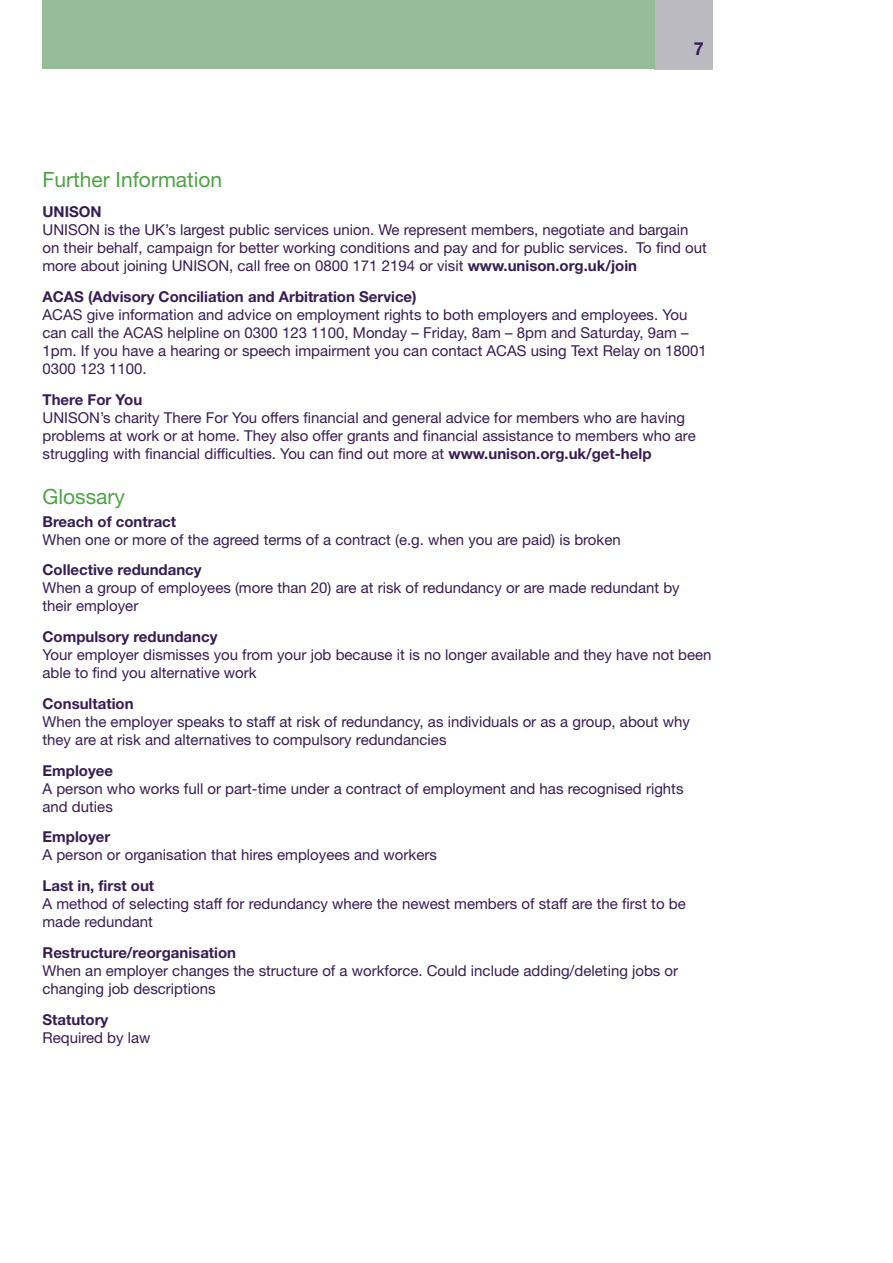
<style>
.page{position:relative;width:893px;height:1263px;background:#fff}
.page>*{position:absolute;margin:0;border:0;box-sizing:border-box;transform-origin:0 0}
.t1{font:21px "Helvetica Neue";color:#4da346}
.t2{font:700 18px "Helvetica Neue";color:#371c53}
.t3{font:15px/18px "Helvetica Neue";color:#371c53}
.t4{font:700 15px "Helvetica Neue";color:#371c53}
.s1{font-weight:700}
</style>
<div class="page">
<div style="left:654px;top:0;width:58px;height:69px;background:#babac0"></div>
<div style="left:43px;top:0;width:612px;height:69px;background:#95be98"></div>
<p class="t2" style="left:694px;top:38px;width:12px">7</p>
<h1 class="t1" style="left:43px;top:167px;width:181px">Further Information</h1>
<p class="t4" style="left:43px;top:203px;width:61px">UNISON</p>
<p class="t3" style="left:43px;top:221px;width:666px">UNISON is the UK’s largest public services union. We represent members, negotiate and bargain on their behalf, campaign for better working conditions and pay and for public services. To find out more about joining UNISON, call free on 0800 171 2194 or visit <span class="s1">www.unison.org.uk/join</span></p>
<p class="t4" style="left:43px;top:288px;width:376px">ACAS (Advisory Conciliation and Arbitration Service)</p>
<p class="t3" style="left:43px;top:306px;width:666px">ACAS give information and advice on employment rights to both employers and employees. You can call the ACAS helpline on 0300 123 1100, Monday – Friday, 8am – 8pm and Saturday, 9am – 1pm. If you have a hearing or speech impairment you can contact ACAS using Text Relay on 18001<br>0300 123 1100.</p>
<p class="t4" style="left:43px;top:390px;width:101px">There For You</p>
<p class="t3" style="left:43px;top:408px;width:655px">UNISON’s charity There For You offers financial and general advice for members who are having problems at work or at home. They also offer grants and financial assistance to members who are struggling with financial difficulties. You can find out more at <span class="s1">www.unison.org.uk/get-help</span></p>
<h1 class="t1" style="left:43px;top:484px;width:84px">Glossary</h1>
<p class="t4" style="left:43px;top:512px;width:135px">Breach of contract</p>
<p class="t3" style="left:43px;top:530px;width:580px">When one or more of the agreed terms of a contract (e.g. when you are paid) is broken</p>
<p class="t4" style="left:43px;top:561px;width:161px">Collective redundancy</p>
<p class="t3" style="left:43px;top:579px;width:639px">When a group of employees (more than 20) are at risk of redundancy or are made redundant by their employer</p>
<p class="t4" style="left:43px;top:627px;width:177px">Compulsory redundancy</p>
<p class="t3" style="left:43px;top:645px;width:671px">Your employer dismisses you from your job because it is no longer available and they have not been able to find you alternative work</p>
<p class="t4" style="left:43px;top:694px;width:93px">Consultation</p>
<p class="t3" style="left:43px;top:712px;width:649px">When the employer speaks to staff at risk of redundancy, as individuals or as a group, about why they are at risk and alternatives to compulsory redundancies</p>
<p class="t4" style="left:43px;top:761px;width:72px">Employee</p>
<p class="t3" style="left:43px;top:779px;width:642px">A person who works full or part-time under a contract of employment and has recognised rights and duties</p>
<p class="t4" style="left:43px;top:828px;width:69px">Employer</p>
<p class="t3" style="left:43px;top:846px;width:396px">A person or organisation that hires employees and workers</p>
<p class="t4" style="left:43px;top:876px;width:113px">Last in, first out</p>
<p class="t3" style="left:43px;top:894px;width:645px">A method of selecting staff for redundancy where the newest members of staff are the first to be made redundant</p>
<p class="t4" style="left:43px;top:943px;width:195px">Restructure/reorganisation</p>
<p class="t3" style="left:43px;top:961px;width:637px">When an employer changes the structure of a workforce. Could include adding/deleting jobs or changing job descriptions</p>
<p class="t4" style="left:43px;top:1010px;width:67px">Statutory</p>
<p class="t3" style="left:43px;top:1028px;width:110px">Required by law</p>
</div>
